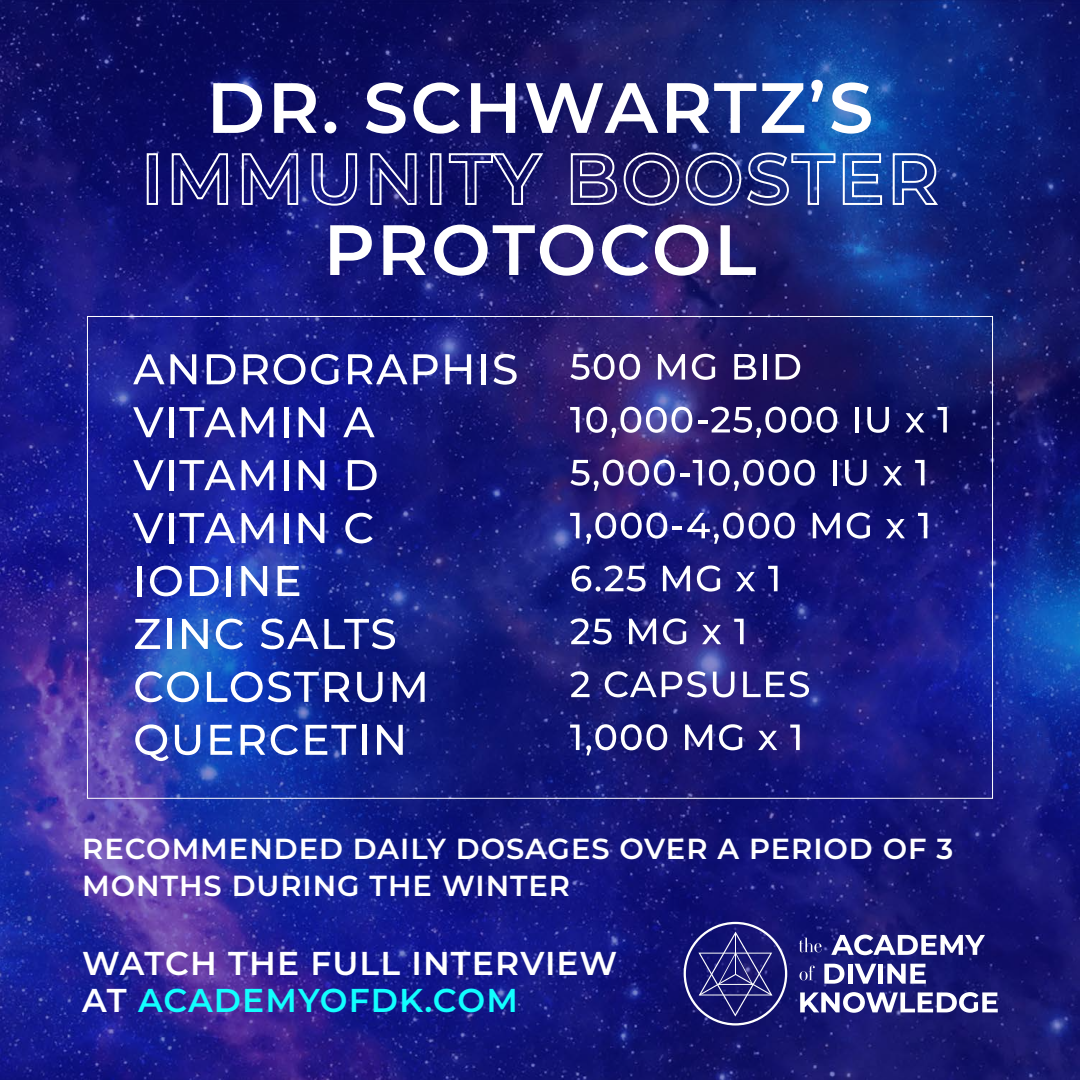
<style>
.page{position:relative;width:1080px;height:1080px;background:#fff}
.page>*{position:absolute;margin:0;border:0;box-sizing:border-box;transform-origin:0 0}
.t1{font:600 71px/142px "Montserrat";letter-spacing:.035em;color:#fff;text-align:center}
.t2{font:600 33px/37px "Montserrat";letter-spacing:.035em;color:#fff}
.t3{font:600 29px/37px "Montserrat";letter-spacing:.035em;color:#fff}
.s1{color:#12ffff}
</style>
<div class="page">
<img style="left:0;top:0;width:1080px;height:1079px">
<div style="left:147px;top:153px;width:11px;height:52px;border:2px solid #fff"></div>
<svg style="left:171px;top:152px;width:58px;height:54px;background:#40418b"></svg>
<svg style="left:241px;top:152px;width:58px;height:54px;background:#454592"></svg>
<svg style="left:311px;top:152px;width:47px;height:55px;background:#414497"></svg>
<svg style="left:369px;top:152px;width:49px;height:54px;background:#45468e"></svg>
<div style="left:430px;top:153px;width:11px;height:52px;border:2px solid #fff"></div>
<svg style="left:448px;top:151px;width:96px;height:55px;background:#32337c"></svg>
<svg style="left:570px;top:151px;width:313px;height:56px;background:#424e93"></svg>
<svg style="left:892px;top:152px;width:47px;height:55px;background:#445ea7"></svg>
<svg style="left:831px;top:934px;width:154px;height:21px"></svg>
<svg style="left:824px;top:963px;width:20px;height:20px"></svg>
<div style="left:848px;top:963px;width:5px;height:20px;background:#fff"></div>
<svg style="left:855px;top:963px;width:21px;height:20px"></svg>
<div style="left:878px;top:963px;width:5px;height:20px;background:#fff"></div>
<svg style="left:887px;top:963px;width:39px;height:20px"></svg>
<svg style="left:800px;top:992px;width:198px;height:20px"></svg>
<svg style="left:799px;top:937px;width:23px;height:15px"></svg>
<svg style="left:800px;top:965px;width:15px;height:15px"></svg>
<svg style="left:684px;top:921px;width:103px;height:104px;background:#303081"></svg>
<svg style="left:133px;top:354px;width:63px;height:30px"></svg>
<svg style="left:207px;top:354px;width:29px;height:30px"></svg>
<svg style="left:244px;top:354px;width:24px;height:30px"></svg>
<svg style="left:274px;top:354px;width:65px;height:30px"></svg>
<svg style="left:348px;top:354px;width:90px;height:30px"></svg>
<svg style="left:445px;top:354px;width:26px;height:30px"></svg>
<hr style="left:482px;top:354px;width:4px;height:30px;background:#fff">
<svg style="left:494px;top:354px;width:23px;height:30px"></svg>
<svg style="left:133px;top:407px;width:31px;height:30px"></svg>
<hr style="left:169px;top:407px;width:4px;height:30px;background:#fff">
<svg style="left:179px;top:407px;width:57px;height:30px"></svg>
<svg style="left:242px;top:407px;width:31px;height:30px"></svg>
<hr style="left:284px;top:407px;width:4px;height:30px;background:#fff">
<svg style="left:299px;top:407px;width:25px;height:30px"></svg>
<svg style="left:343px;top:407px;width:32px;height:30px"></svg>
<svg style="left:133px;top:460px;width:31px;height:30px"></svg>
<hr style="left:169px;top:460px;width:4px;height:30px;background:#fff">
<svg style="left:179px;top:460px;width:57px;height:30px"></svg>
<svg style="left:242px;top:460px;width:31px;height:30px"></svg>
<hr style="left:284px;top:460px;width:4px;height:30px;background:#fff">
<svg style="left:299px;top:460px;width:25px;height:30px"></svg>
<svg style="left:348px;top:460px;width:29px;height:30px"></svg>
<svg style="left:133px;top:513px;width:31px;height:30px"></svg>
<hr style="left:169px;top:513px;width:4px;height:30px;background:#fff">
<svg style="left:179px;top:513px;width:57px;height:30px"></svg>
<svg style="left:242px;top:513px;width:31px;height:30px"></svg>
<hr style="left:284px;top:513px;width:4px;height:30px;background:#fff">
<svg style="left:299px;top:513px;width:25px;height:30px"></svg>
<svg style="left:345px;top:512px;width:28px;height:31px"></svg>
<hr style="left:138px;top:566px;width:4px;height:30px;background:#fff">
<svg style="left:150px;top:565px;width:32px;height:31px"></svg>
<svg style="left:190px;top:566px;width:29px;height:30px"></svg>
<hr style="left:227px;top:566px;width:4px;height:30px;background:#fff">
<svg style="left:241px;top:566px;width:26px;height:30px"></svg>
<svg style="left:278px;top:566px;width:21px;height:30px"></svg>
<svg style="left:135px;top:619px;width:25px;height:30px"></svg>
<div style="left:167px;top:619px;width:5px;height:30px;background:#fff"></div>
<svg style="left:182px;top:619px;width:26px;height:30px"></svg>
<svg style="left:216px;top:618px;width:27px;height:31px"></svg>
<svg style="left:261px;top:618px;width:134px;height:31px"></svg>
<svg style="left:135px;top:671px;width:64px;height:31px"></svg>
<svg style="left:207px;top:671px;width:112px;height:31px"></svg>
<svg style="left:325px;top:671px;width:25px;height:30px"></svg>
<svg style="left:357px;top:671px;width:26px;height:31px"></svg>
<svg style="left:393px;top:671px;width:32px;height:30px"></svg>
<svg style="left:135px;top:724px;width:34px;height:37px"></svg>
<svg style="left:175px;top:724px;width:25px;height:31px"></svg>
<svg style="left:210px;top:724px;width:22px;height:30px"></svg>
<svg style="left:241px;top:724px;width:24px;height:30px"></svg>
<svg style="left:271px;top:724px;width:27px;height:31px"></svg>
<svg style="left:306px;top:724px;width:50px;height:30px"></svg>
<div style="left:362px;top:724px;width:5px;height:30px;background:#fff"></div>
<svg style="left:377px;top:724px;width:26px;height:30px"></svg>
<svg style="left:570px;top:354px;width:70px;height:26px"></svg>
<svg style="left:658px;top:354px;width:27px;height:25px"></svg>
<svg style="left:692px;top:354px;width:23px;height:26px"></svg>
<svg style="left:734px;top:354px;width:22px;height:25px"></svg>
<hr style="left:763px;top:354px;width:4px;height:25px;background:#fff">
<svg style="left:776px;top:354px;width:24px;height:25px"></svg>
<svg style="left:570px;top:407px;width:10px;height:25px"></svg>
<svg style="left:586px;top:406px;width:106px;height:32px"></svg>
<svg style="left:698px;top:406px;width:139px;height:32px"></svg>
<hr style="left:855px;top:407px;width:4px;height:25px;background:#fff">
<svg style="left:867px;top:407px;width:22px;height:26px"></svg>
<svg style="left:905px;top:413px;width:19px;height:19px"></svg>
<svg style="left:937px;top:407px;width:10px;height:25px"></svg>
<svg style="left:570px;top:459px;width:132px;height:32px"></svg>
<svg style="left:709px;top:459px;width:106px;height:32px"></svg>
<hr style="left:833px;top:460px;width:3px;height:25px;background:#fff">
<svg style="left:845px;top:460px;width:22px;height:25px"></svg>
<svg style="left:883px;top:466px;width:19px;height:19px"></svg>
<svg style="left:915px;top:460px;width:10px;height:25px"></svg>
<svg style="left:570px;top:513px;width:10px;height:25px"></svg>
<svg style="left:586px;top:512px;width:81px;height:31px"></svg>
<svg style="left:673px;top:512px;width:122px;height:31px"></svg>
<svg style="left:813px;top:513px;width:27px;height:25px"></svg>
<svg style="left:847px;top:512px;width:23px;height:26px"></svg>
<svg style="left:886px;top:519px;width:19px;height:19px"></svg>
<svg style="left:918px;top:513px;width:9px;height:25px"></svg>
<svg style="left:572px;top:565px;width:74px;height:26px"></svg>
<svg style="left:663px;top:565px;width:27px;height:26px"></svg>
<svg style="left:697px;top:565px;width:23px;height:26px"></svg>
<svg style="left:736px;top:572px;width:19px;height:19px"></svg>
<svg style="left:768px;top:565px;width:10px;height:26px"></svg>
<svg style="left:570px;top:618px;width:42px;height:26px"></svg>
<svg style="left:629px;top:618px;width:27px;height:26px"></svg>
<svg style="left:663px;top:618px;width:23px;height:26px"></svg>
<svg style="left:702px;top:625px;width:19px;height:19px"></svg>
<svg style="left:734px;top:618px;width:10px;height:26px"></svg>
<svg style="left:570px;top:671px;width:20px;height:26px"></svg>
<svg style="left:605px;top:671px;width:102px;height:26px"></svg>
<svg style="left:713px;top:671px;width:21px;height:26px"></svg>
<svg style="left:743px;top:671px;width:66px;height:26px"></svg>
<svg style="left:570px;top:724px;width:10px;height:26px"></svg>
<svg style="left:586px;top:724px;width:81px;height:31px"></svg>
<svg style="left:685px;top:724px;width:27px;height:26px"></svg>
<svg style="left:719px;top:724px;width:24px;height:26px"></svg>
<svg style="left:758px;top:730px;width:19px;height:20px"></svg>
<svg style="left:790px;top:724px;width:10px;height:26px"></svg>
<h1 class="t1" style="left:207px;top:33px;width:668px">DR. SCHWARTZ’S<br>PROTOCOL</h1>
<p class="t3" style="left:82px;top:828px;width:873px">RECOMMENDED DAILY DOSAGES OVER A PERIOD OF 3<br>MONTHS DURING THE WINTER</p>
<p class="t2" style="left:82px;top:942px;width:536px">WATCH THE FULL INTERVIEW<br>AT <span class="s1">ACADEMYOFDK.COM</span></p>
</div>
